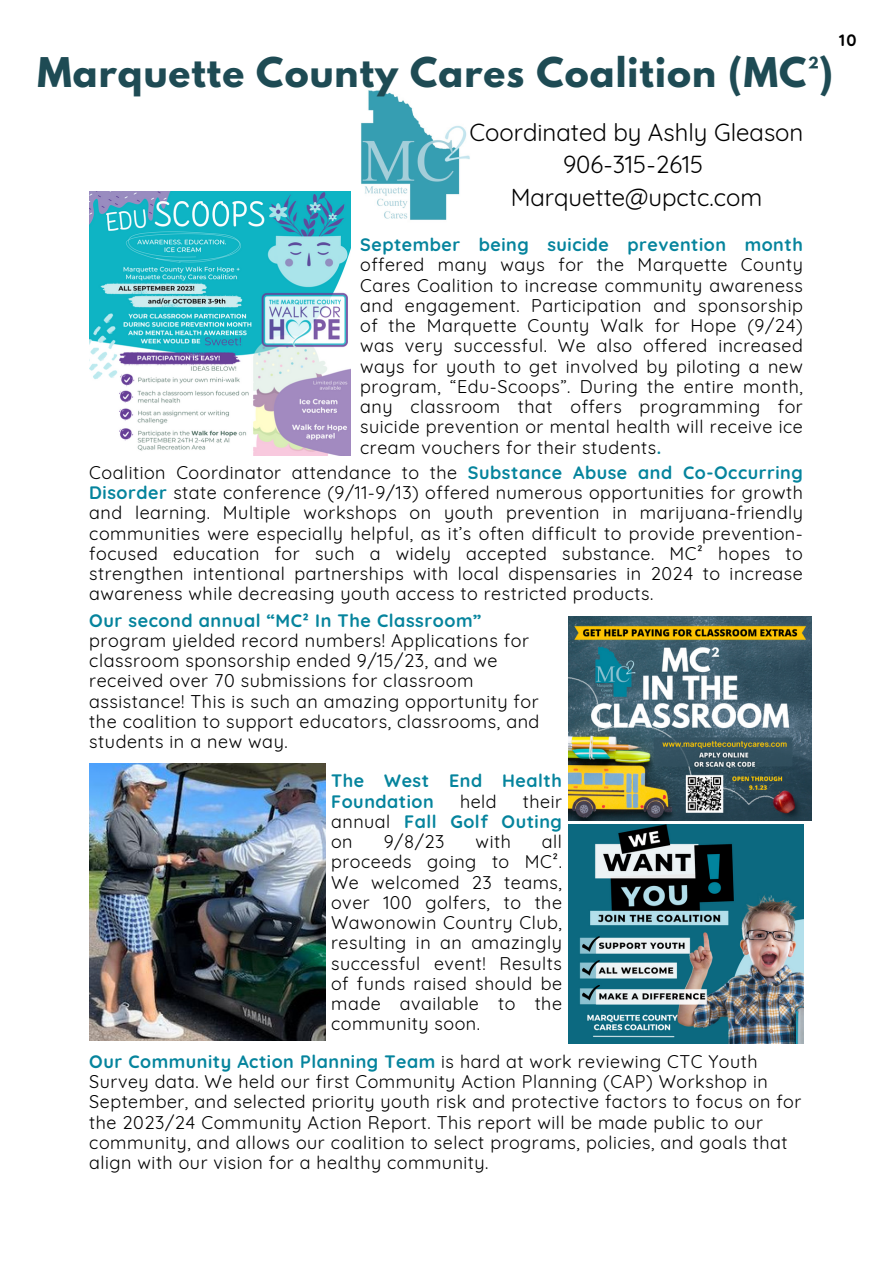
<style>
.page{position:relative;width:893px;height:1264px;background:#fff}
.page>*{position:absolute;margin:0;border:0;box-sizing:border-box;transform-origin:0 0}
.t1{font:700 36.3px "League Spartan";letter-spacing:.03em;color:#1e4b54}
.t2{font:24px "Quicksand";color:#000}
.t3{font:18px/20.2px "Quicksand";letter-spacing:.03em;color:#000}
.t4{font:17.85px/20.2px "Quicksand";letter-spacing:.03em;color:#000;text-align:justify}
.t5{font:700 17.85px/20.2px "Quicksand";letter-spacing:.03em;color:#05849d}
.t6{font:700 16.35px "Quicksand";color:#000}
.s1{font-weight:700;color:#05849d}
.s2{font-weight:400;color:#000}
</style>
<div class="page">
<img style="left:350px;top:90px;width:120px;height:139px">
<img style="left:89px;top:191px;width:261px;height:264px">
<img style="left:568px;top:616px;width:243px;height:204px">
<img style="left:89px;top:763px;width:236px;height:277px">
<img style="left:568px;top:825px;width:235px;height:218px">
<p class="t1" style="left:37px;top:55px;width:797px">Marquette County Cares Coalition (MC²)</p>
<p class="t6" style="left:839px;top:29px;width:19px">10</p>
<p class="t2" style="left:469px;top:117px;width:335px">Coordinated by Ashly Gleason</p>
<p class="t2" style="left:563px;top:149px;width:142px">906-315-2615</p>
<p class="t2" style="left:510px;top:182px;width:253px">Marquette@upctc.com</p>
<p class="t4" style="left:360px;top:234px;width:444px"><span class="s1">September being suicide prevention month </span>offered many ways for the Marquette County Cares Coalition to increase community awareness and engagement. Participation and sponsorship of the Marquette County Walk for Hope (9/24) was very successful. We also offered increased ways for youth to get involved by piloting a new program, “Edu-Scoops”. During the entire month, any classroom that offers programming for suicide prevention or mental health will receive ice cream vouchers for their students<span class="s1">.</span></p>
<p class="t3" style="left:89px;top:462px;width:715px;text-align:justify">Coalition Coordinator attendance to the <span class="s1">Substance Abuse and Co-Occurring Disorder</span> state conference (9/11-9/13) offered numerous opportunities for growth and learning. Multiple workshops on youth prevention in marijuana-friendly communities were especially helpful, as it’s often difficult to provide prevention&shy;focused education for such a widely accepted substance. MC² hopes to strengthen intentional partnerships with local dispensaries in 2024 to increase awareness while decreasing youth access to restricted products.</p>
<p class="t3" style="left:89px;top:609px;width:451px"><span class="s1">Our second annual “MC² In The Classroom” </span>program yielded record numbers! Applications for classroom sponsorship ended 9/15/23, and we received over 70 submissions for classroom assistance! This is such an amazing opportunity for the coalition to support educators, classrooms, and students in a new way.</p>
<p class="t5" style="left:331px;top:770px;width:232px">The West End Health<br>Foundation</p>
<p class="t5" style="left:331px;top:790px;width:232px;text-align:justify;text-indent:192px"><span class="s2">their annual</span> Fall Golf Outing <span class="s2">on</span></p>
<p class="t4" style="left:460px;top:790px;width:38px">held</p>
<p class="t4" style="left:383px;top:831px;width:62px">9/8/23</p>
<p class="t4" style="left:475px;top:831px;width:37px">with</p>
<p class="t4" style="left:331px;top:831px;width:232px;text-indent:211px">all proceeds going to MC².<br>We welcomed 23 teams, over 100 golfers, to the Wawonowin Country Club, resulting in an amazingly successful event! Results of funds raised should be made available to the community soon.</p>
<p class="t4" style="left:89px;top:1051px;width:713px;text-align:left"><span class="s1">Our Community Action Planning Team</span> is hard at work reviewing CTC Youth Survey data. We held our first Community Action Planning (CAP) Workshop in September, and selected priority youth risk and protective factors to focus on for the 2023/24 Community Action Report. This report will be made public to our community, and allows our coalition to select programs, policies, and goals that align with our vision for a healthy community.</p>
</div>
